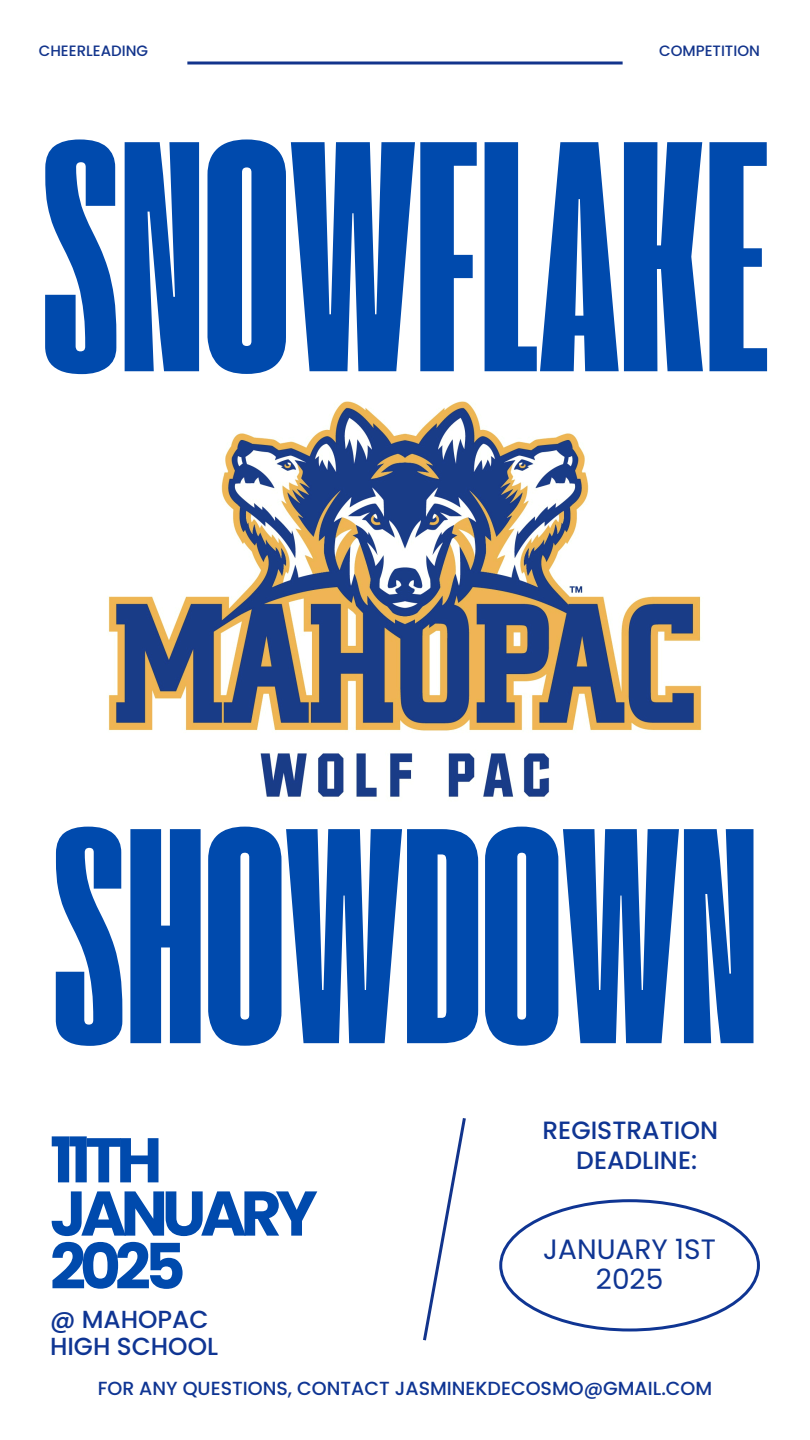
<style>
.page{position:relative;width:810px;height:1440px;background:#fff}
.page>*{position:absolute;margin:0;border:0;box-sizing:border-box;transform-origin:0 0}
.t1{font:345px "Extenda 30 Deca";color:#004aad}
.t2{font:322.3px "Extenda 30 Deca";color:#004aad}
.t3{font:700 63px/53.2px "Poppins";letter-spacing:-.095em;color:#004aad}
.t4{font:28px/30px "Poppins";color:#0f3593;text-align:center}
.t5{font:500 25px/30px "Poppins";color:#0f3593;text-align:center}
.t6{font:500 24.7px "Poppins";color:#0f3593}
.t7{font:500 19px "Poppins";color:#0f3593}
.t8{font:500 15px "Poppins";color:#12348c}
</style>
<div class="page">
<hr style="left:187px;top:62px;width:436px;height:2px;background:#12348c">
<svg style="left:423px;top:1118px;width:43px;height:223px"></svg>
<svg style="left:499px;top:1199px;width:261px;height:132px"></svg>
<img style="left:108px;top:401px;width:594px;height:396px">
<h1 class="t8" style="left:39px;top:40px;width:111px">CHEERLEADING</h1>
<h4 class="t8" style="left:659px;top:41px;width:102px">COMPETITION</h4>
<p class="t1" style="left:41px;top:102px;width:729px">SNOWFLAKE</p>
<p class="t2" style="left:52px;top:791px;width:707px">SHOWDOWN</p>
<h2 class="t3" style="left:50px;top:1134px;width:269px">11TH<br>JANUARY<br>2025</h2>
<h3 class="t6" style="left:50px;top:1302px;width:160px">@ MAHOPAC</h3>
<h4 class="t6" style="left:50px;top:1329px;width:170px">HIGH SCHOOL</h4>
<p class="t5" style="left:543px;top:1115px;width:177px">REGISTRATION<br>DEADLINE:</p>
<p class="t4" style="left:543px;top:1234px;width:174px">JANUARY 1ST<br>2025</p>
<h5 class="t7" style="left:98px;top:1375px;width:616px">FOR ANY QUESTIONS, CONTACT JASMINEKDECOSMO@GMAIL.COM</h5>
</div>
